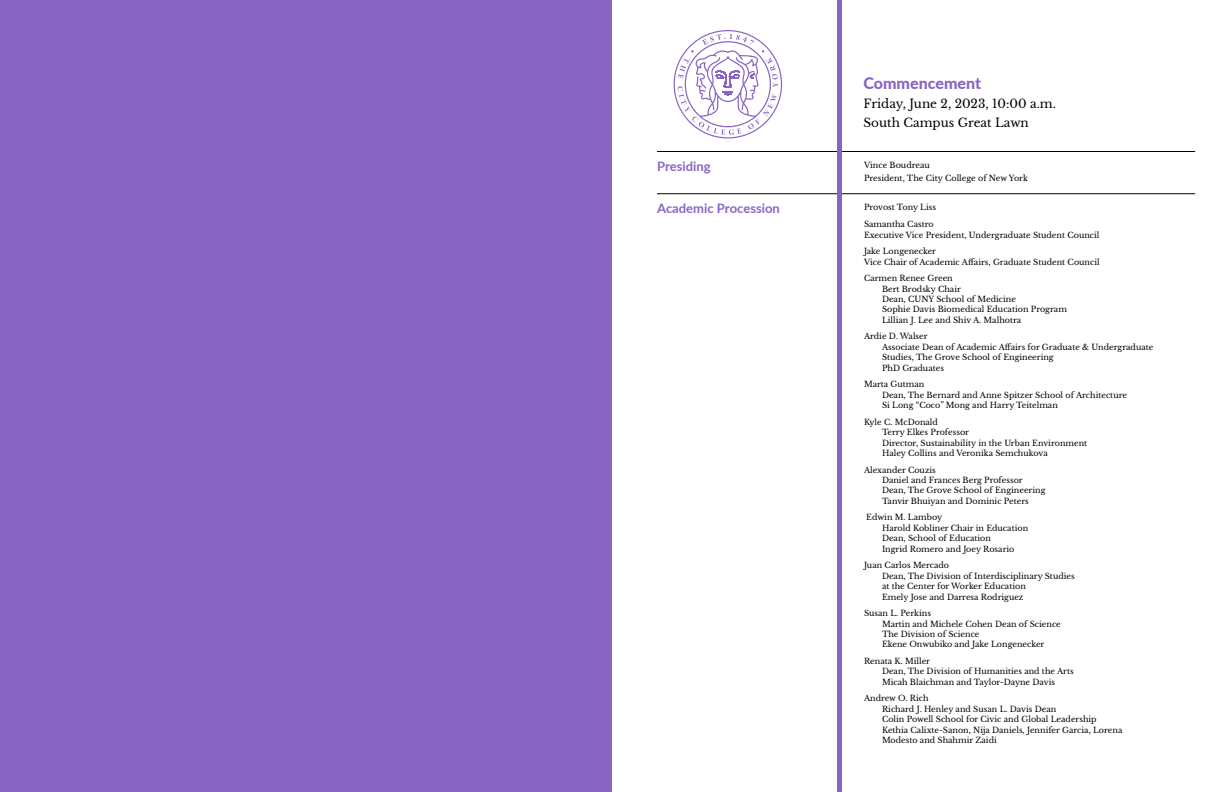
<style>
.page{position:relative;width:1224px;height:792px;background:#fff}
.page>*{position:absolute;margin:0;border:0;box-sizing:border-box;transform-origin:0 0}
.t1{font:800 16px "Lato";color:#8865c3}
.t2{font:700 13px "Lato";color:#8865c3}
.t3{font:12px/19px "Libre Baskerville";color:#000}
.t4{font:8px/10.4px "Libre Baskerville";color:#000}
</style>
<div class="page">
<div style="left:0;top:0;width:612px;height:792px;background:#8865c3"></div>
<hr style="left:657px;top:151px;width:180px;height:1px;background:#000">
<hr style="left:837px;top:151px;width:358px;height:1px;background:#000">
<hr style="left:657px;top:193px;width:180px;height:1px;background:#000">
<hr style="left:837px;top:193px;width:358px;height:1px;background:#000">
<div style="left:837px;top:0;width:5px;height:792px;background:#8865c3"></div>
<svg style="left:674px;top:30px;width:108px;height:109px"></svg>
<h1 class="t1" style="left:864px;top:71px;width:119px">Commencement</h1>
<h3 class="t3" style="left:864px;top:94px;width:194px">Friday, June 2, 2023, 10:00 a.m.<br>South Campus Great Lawn</h3>
<h2 class="t2" style="left:657px;top:157px;width:55px">Presiding</h2>
<p class="t4" style="left:864px;top:159px;width:166px;line-height:12.5px">Vince Boudreau<br>President, The City College of New York</p>
<h2 class="t2" style="left:657px;top:199px;width:124px">Academic Procession</h2>
<p class="t4" style="left:864px;top:199px;width:74px;line-height:16.6px">Provost Tony Liss<br>Samantha Castro</p>
<p class="t4" style="left:864px;top:226px;width:237px;line-height:16.6px">Executive Vice President, Undergraduate Student Council<br>Jake Longenecker</p>
<p class="t4" style="left:864px;top:253px;width:237px;line-height:16.6px">Vice Chair of Academic Affairs, Graduate Student Council<br>Carmen Renee Green</p>
<p class="t4" style="left:882px;top:284px;width:186px">Bert Brodsky Chair<br>Dean, CUNY School of Medicine<br>Sophie Davis Biomedical Education Program<br>Lillian J. Lee and Shiv A. Malhotra</p>
<p class="t4" style="left:882px;top:331px;width:273px;text-indent:-18px">Ardie D. Walser<br>Associate Dean of Academic Affairs for Graduate &amp; Undergraduate Studies, The Grove School of Engineering<br>PhD Graduates</p>
<p class="t4" style="left:882px;top:379px;width:247px;text-indent:-18px">Marta Gutman<br>Dean, The Bernard and Anne Spitzer School of Architecture<br>Si Long “Coco” Mong and Harry Teitelman</p>
<p class="t4" style="left:882px;top:417px;width:207px;text-indent:-18px">Kyle C. McDonald<br>Terry Elkes Professor<br>Director, Sustainability in the Urban Environment<br>Haley Collins and Veronika Semchukova</p>
<p class="t4" style="left:882px;top:465px;width:165px;text-indent:-18px">Alexander Couzis<br>Daniel and Frances Berg Professor<br>Dean, The Grove School of Engineering<br>Tanvir Bhuiyan and Dominic Peters</p>
<p class="t4" style="left:882px;top:512px;width:148px;text-indent:-16px">Edwin M. Lamboy<br>Harold Kobliner Chair in Education<br>Dean, School of Education<br>Ingrid Romero and Joey Rosario</p>
<p class="t4" style="left:882px;top:560px;width:194px;text-indent:-18px">Juan Carlos Mercado<br>Dean, The Division of Interdisciplinary Studies at the Center for Worker Education<br>Emely Jose and Darresa Rodriguez</p>
<p class="t4" style="left:882px;top:608px;width:180px;text-indent:-18px">Susan L. Perkins<br>Martin and Michele Cohen Dean of Science<br>The Division of Science<br>Ekene Onwubiko and Jake Longenecker</p>
<p class="t4" style="left:882px;top:656px;width:193px;text-indent:-18px">Renata K. Miller<br>Dean, The Division of Humanities and the Arts<br>Micah Blaichman and Taylor-Dayne Davis</p>
<p class="t4" style="left:882px;top:693px;width:242px;text-indent:-18px">Andrew O. Rich<br>Richard J. Henley and Susan L. Davis Dean<br>Colin Powell School for Civic and Global Leadership Kethia Calixte-Sanon, Nija Daniels, Jennifer Garcia, Lorena Modesto and Shahmir Zaidi</p>
</div>
